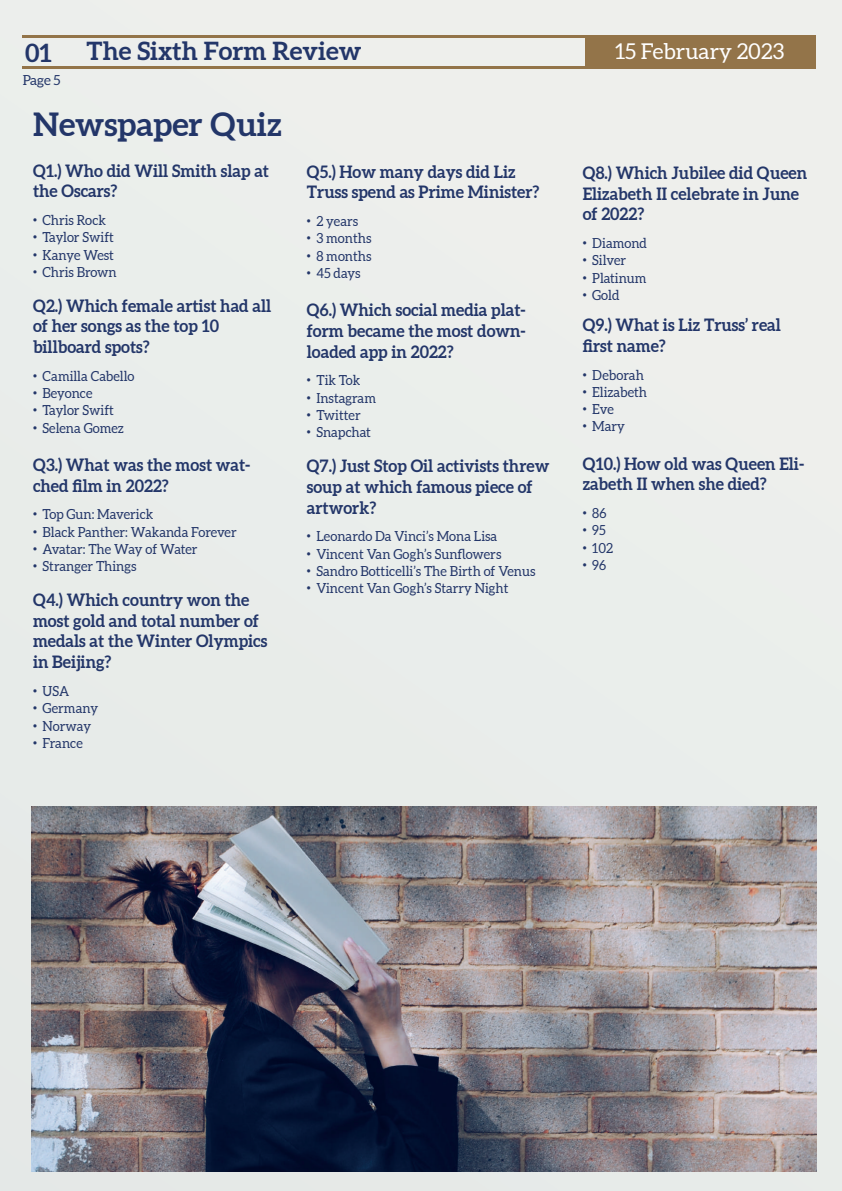
<style>
.page{position:relative;width:842px;height:1191px;background:#eaeeeb}
.page>*{position:absolute;margin:0;border:0;box-sizing:border-box;transform-origin:0 0}
.t1{font:700 32.7px "Aleo";color:#233669}
.t2{font:700 25.4px "Aleo";color:#233669}
.t3{font:21.8px "Aleo";color:#fff}
.t4{font:700 17.3px/20.8px "Aleo";color:#233669;scale:.95 1}
.t5{font:13.8px/17.3px "Aleo";color:#233669;scale:.95 1}
.t6{font:13.8px "Aleo";color:#233669}
.s1{font-weight:700;font-size:17.3px}
</style>
<div class="page">
<hr style="left:22px;top:35px;width:794px;height:3px;background:#937449">
<hr style="left:22px;top:66px;width:794px;height:3px;background:#937449">
<div style="left:586px;top:36px;width:230px;height:31px;background:#937449"></div>
<img style="left:32px;top:807px;width:784px;height:365px">
<h2 class="t2" style="left:25px;top:37px;width:28px">01</h2>
<h2 class="t2" style="left:87px;top:35px;width:276px">The Sixth Form Review</h2>
<p class="t3" style="left:615px;top:39px;width:171px">15 February 2023</p>
<p class="t6" style="left:23px;top:72px;width:39px">Page 5</p>
<h1 class="t1" style="left:33px;top:104px;width:250px">Newspaper Quiz</h1>
<p class="t4" style="left:33px;top:161px;width:250px">Q1.) Who did Will Smith slap at the Oscars?</p>
<p class="t5" style="left:33px;top:212px;width:90px"><span class="s1">·</span> Chris Rock<br><span class="s1">·</span> Taylor Swift <span class="s1">·</span> Kanye West <span class="s1">·</span> Chris Brown</p>
<p class="t4" style="left:33px;top:296px;width:252px">Q2.) Which female artist had all of her songs as the top 10 billboard spots?</p>
<p class="t5" style="left:33px;top:368px;width:108px"><span class="s1">·</span> Camilla Cabello <span class="s1">·</span> Beyonce<br><span class="s1">·</span> Taylor Swift<br><span class="s1">·</span> Selena Gomez</p>
<p class="t4" style="left:33px;top:455px;width:230px">Q3.) What was the most wat&shy;ched film in 2022?</p>
<p class="t5" style="left:33px;top:506px;width:216px"><span class="s1">·</span> Top Gun: Maverick<br><span class="s1">·</span> Black Panther: Wakanda Forever <span class="s1">·</span> Avatar: The Way of Water<br><span class="s1">·</span> Stranger Things</p>
<p class="t4" style="left:33px;top:590px;width:248px">Q4.) Which country won the most gold and total number of medals at the Winter Olympics in Beijing?</p>
<p class="t5" style="left:33px;top:683px;width:70px"><span class="s1">·</span> USA<br><span class="s1">·</span> Germany <span class="s1">·</span> Norway <span class="s1">·</span> France</p>
<p class="t4" style="left:307px;top:162px;width:246px">Q5.) How many days did Liz<br>Truss spend as Prime Minister?</p>
<p class="t5" style="left:307px;top:213px;width:70px"><span class="s1">·</span> 2 years<br><span class="s1">·</span> 3 months <span class="s1">·</span> 8 months <span class="s1">·</span> 45 days</p>
<p class="t4" style="left:307px;top:300px;width:232px;text-align:justify">Q6.) Which social media plat&shy;form became the most down&shy;loaded app in 2022?</p>
<p class="t5" style="left:307px;top:372px;width:74px"><span class="s1">·</span> Tik Tok<br><span class="s1">·</span> Instagram <span class="s1">·</span> Twitter<br><span class="s1">·</span> Snapchat</p>
<p class="t4" style="left:307px;top:456px;width:257px">Q7.) Just Stop Oil activists threw soup at which famous piece of artwork?</p>
<p class="t5" style="left:307px;top:528px;width:242px"><span class="s1">·</span> Leonardo Da Vinci’s Mona Lisa<br><span class="s1">·</span> Vincent Van Gogh’s Sunflowers<br><span class="s1">·</span> Sandro Botticelli’s The Birth of Venus <span class="s1">·</span> Vincent Van Gogh’s Starry Night</p>
<p class="t4" style="left:583px;top:163px;width:238px">Q8.) Which Jubilee did Queen<br>Elizabeth II celebrate in June of 2022?</p>
<p class="t5" style="left:583px;top:235px;width:69px"><span class="s1">·</span> Diamond <span class="s1">·</span> Silver<br><span class="s1">·</span> Platinum <span class="s1">·</span> Gold</p>
<p class="t4" style="left:583px;top:315px;width:210px">Q9.) What is Liz Truss’ real first name?</p>
<p class="t5" style="left:583px;top:366px;width:69px"><span class="s1">·</span> Deborah <span class="s1">·</span> Elizabeth <span class="s1">·</span> Eve<br><span class="s1">·</span> Mary</p>
<p class="t4" style="left:583px;top:453px;width:235px">Q10.) How old was Queen Eli&shy;zabeth II when she died?</p>
<p class="t5" style="left:583px;top:505px;width:34px"><span class="s1">·</span> 86 <span class="s1">·</span> 95 <span class="s1">·</span> 102 <span class="s1">·</span> 96</p>
</div>
